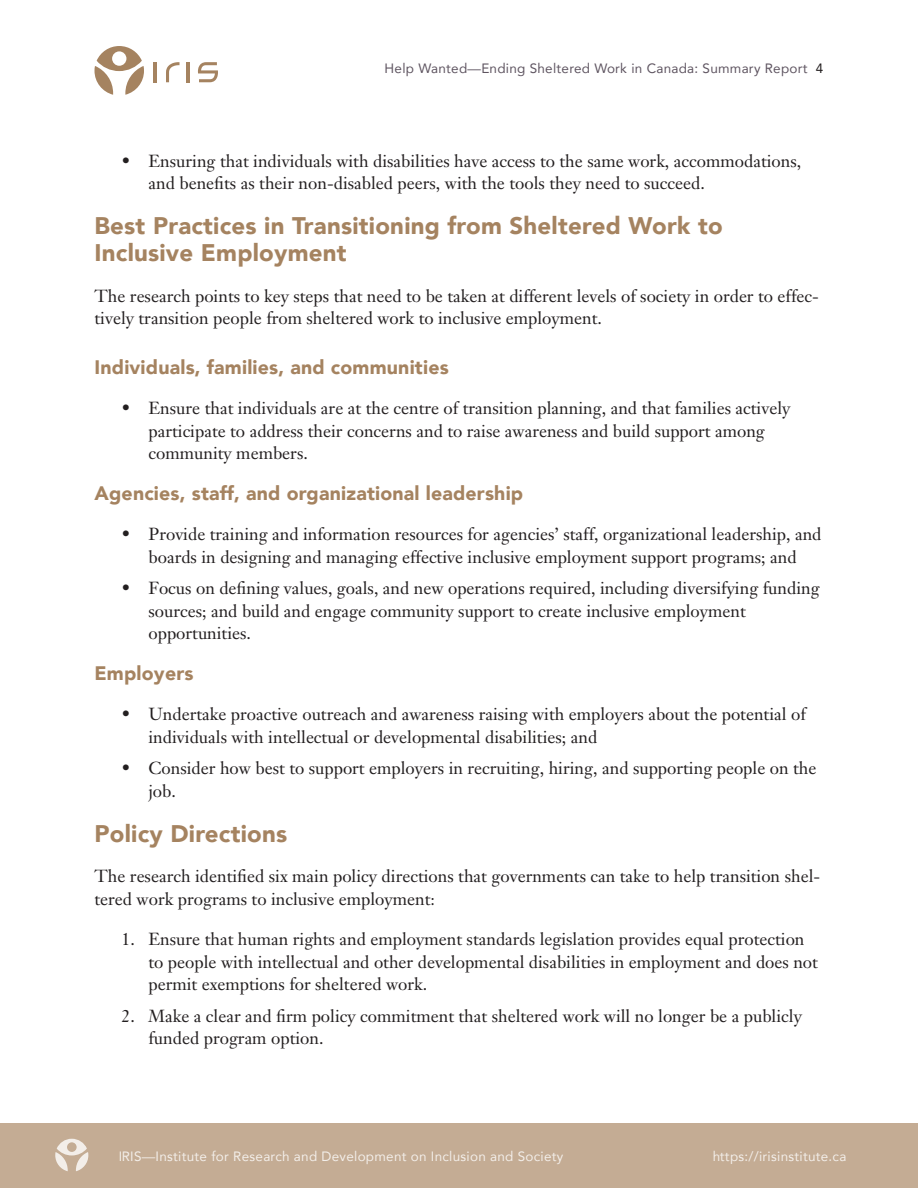
<style>
.page{position:relative;width:918px;height:1188px;background:#fff}
.page>*{position:absolute;margin:0;border:0;box-sizing:border-box;transform-origin:0 0}
.Heading_2{font:900 24px/27px "Avenir";letter-spacing:.01em;color:#a58360}
.Heading_3{font:900 19.5px "Avenir";letter-spacing:.01em;color:#a58360}
.List_Paragraph{font:17.25px/22.5px "Janson Text";color:#231f20}
.t1{font:13.5px "Avenir";letter-spacing:.02em;color:#fff}
.t2{font:13.5px "Avenir";letter-spacing:.02em;color:#5e5460}
.s1{color:#231f20}
</style>
<div class="page">
<svg style="left:198px;top:62px;width:20px;height:20px"></svg>
<hr style="left:186px;top:62px;width:3px;height:20px;background:#a58360">
<hr style="left:154px;top:62px;width:3px;height:20px;background:#a58360">
<svg style="left:166px;top:62px;width:14px;height:20px"></svg>
<svg style="left:95px;top:46px;width:49px;height:49px"></svg>
<div style="left:0;top:1123px;width:918px;height:65px;background:#c4ac94"></div>
<svg style="left:55px;top:1139px;width:33px;height:32px"></svg>
<p class="t2" style="left:385px;top:57px;width:440px">Help Wanted—Ending Sheltered Work in Canada: Summary Report <span class="s1">4</span></p>
<p class="List_Paragraph" style="left:148px;top:149px;width:654px;text-indent:-27px">• Ensuring that individuals with disabilities have access to the same work, accommodations, and benefits as their non-disabled peers, with the tools they need to succeed.</p>
<p class="Heading_2" style="left:94px;top:212px;width:630px">Best Practices in Transitioning from Sheltered Work to<br>Inclusive Employment</p>
<p class="List_Paragraph" style="left:94px;top:284px;width:726px">The research points to key steps that need to be taken at different levels of society in order to effec&shy;tively transition people from sheltered work to inclusive employment.</p>
<p class="Heading_3" style="left:94px;top:350px;width:356px">Individuals, families, and communities</p>
<p class="List_Paragraph" style="left:148px;top:397px;width:643px;text-indent:-27px">• Ensure that individuals are at the centre of transition planning, and that families actively participate to address their concerns and to raise awareness and build support among community members.</p>
<p class="Heading_3" style="left:94px;top:476px;width:430px">Agencies, staff, and organizational leadership</p>
<p class="List_Paragraph" style="left:122px;top:523px;width:702px;text-align:center">• Provide training and information resources for agencies’ staff, organizational leadership, and boards in designing and managing effective inclusive employment support programs; and</p>
<p class="List_Paragraph" style="left:148px;top:577px;width:673px;text-indent:-27px">• Focus on defining values, goals, and new operations required, including diversifying funding sources; and build and engage community support to create inclusive employment opportunities.</p>
<p class="Heading_3" style="left:94px;top:656px;width:101px">Employers</p>
<p class="List_Paragraph" style="left:148px;top:703px;width:659px;text-indent:-27px">• Undertake proactive outreach and awareness raising with employers about the potential of individuals with intellectual or developmental disabilities; and</p>
<p class="List_Paragraph" style="left:148px;top:757px;width:669px;text-indent:-27px">• Consider how best to support employers in recruiting, hiring, and supporting people on the job.</p>
<p class="Heading_2" style="left:94px;top:819px;width:194px">Policy Directions</p>
<p class="List_Paragraph" style="left:94px;top:865px;width:727px">The research identified six main policy directions that governments can take to help transition shel&shy;tered work programs to inclusive employment:</p>
<p class="List_Paragraph" style="left:148px;top:928px;width:671px;text-indent:-27px">1. Ensure that human rights and employment standards legislation provides equal protection to people with intellectual and other developmental disabilities in employment and does not permit exemptions for sheltered work.</p>
<p class="List_Paragraph" style="left:148px;top:1004px;width:655px;text-indent:-27px">2. Make a clear and firm policy commitment that sheltered work will no longer be a publicly funded program option.</p>
<p class="t1" style="left:118px;top:1145px;width:447px">IRIS—Institute for Research and Development on Inclusion and Society</p>
<p class="t1" style="left:712px;top:1145px;width:136px">https://irisinstitute.ca</p>
</div>
